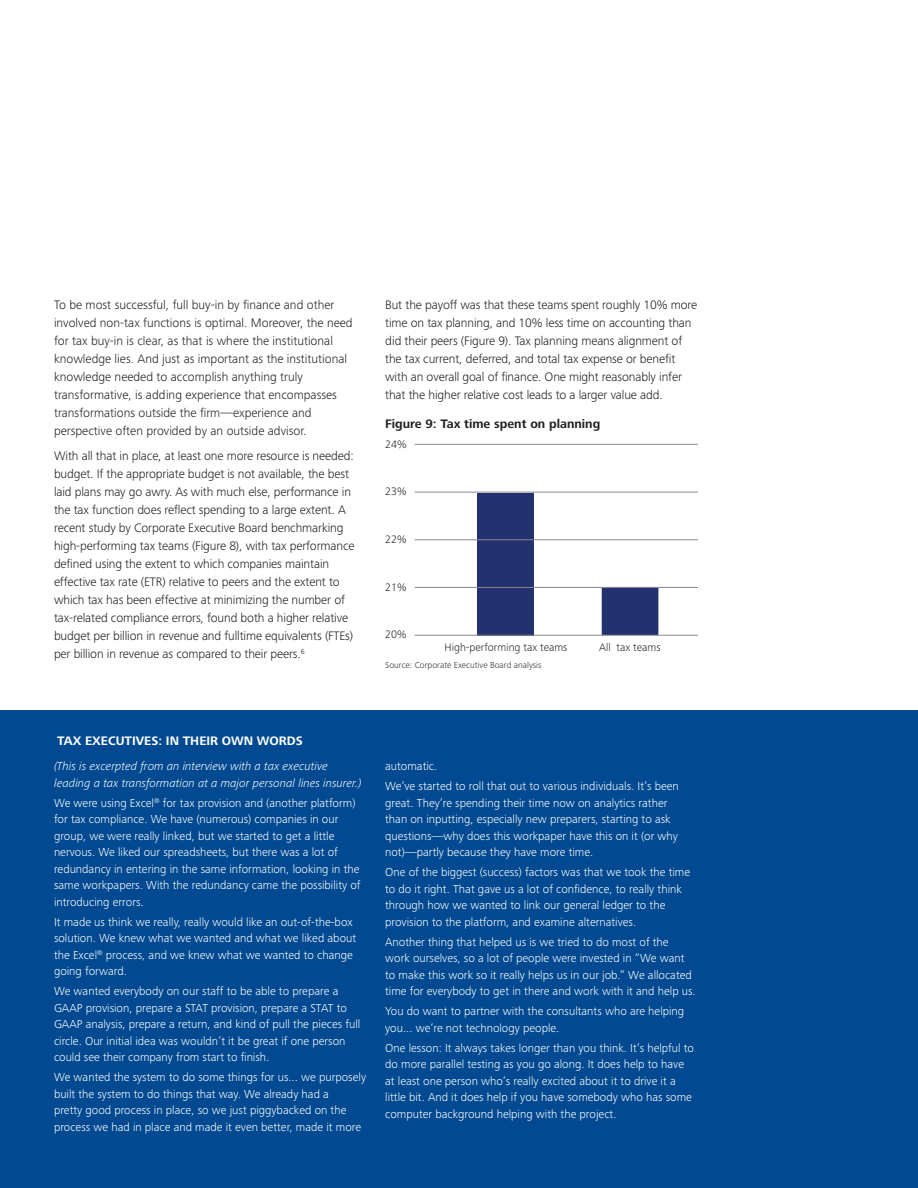
<style>
.page{position:relative;width:918px;height:1188px;background:#fff}
.page>*{position:absolute;margin:0;border:0;box-sizing:border-box;transform-origin:0 0}
.Body_copy{font:300 12.75px/18px "Frutiger Next Pro";letter-spacing:-.01em;color:#231f20}
.Body_copy-2{font:700 12.75px "Frutiger Next Pro";color:#231f20}
.B_Subhead_reversed{font:700 12.75px "Frutiger Next Pro";color:#fff}
.Body_copy_reversed{font:300 12px/16.5px "Frutiger Next Pro";color:#fff}
.Body_copy_reversed-2{font:italic 300 12px/16.5px "Frutiger Next Pro";color:#fff}
.t1{font:300 11.25px "Frutiger Next Pro";color:#27292b}
.t2{font:300 9px "Frutiger Next Pro";color:#2f3030}
</style>
<div class="page">
<div style="left:0;top:711px;width:918px;height:477px;background:#014990"></div>
<div style="left:477px;top:493px;width:57px;height:142px;background:#24316f"></div>
<div style="left:602px;top:588px;width:56px;height:47px;background:#24316f"></div>
<hr style="left:415px;top:635px;width:283px;height:1px;background:#86888e">
<hr style="left:415px;top:587px;width:283px;height:1px;background:#86888e">
<hr style="left:415px;top:539px;width:283px;height:1px;background:#86888e">
<hr style="left:415px;top:492px;width:283px;height:1px;background:#86888e">
<hr style="left:415px;top:444px;width:283px;height:1px;background:#86888e">
<p class="Body_copy" style="left:54px;top:296px;width:300px">To be most successful, full buy-in by finance and other involved non-tax functions is optimal. Moreover, the need for tax buy-in is clear, as that is where the institutional knowledge lies. And just as important as the institutional knowledge needed to accomplish anything truly transformative, is adding experience that encompasses transformations outside the firm—experience and perspective often provided by an outside advisor.</p>
<p class="Body_copy" style="left:54px;top:447px;width:302px">With all that in place, at least one more resource is needed: budget. If the appropriate budget is not available, the best laid plans may go awry. As with much else, performance in the tax function does reflect spending to a large extent. A recent study by Corporate Executive Board benchmarking high-performing tax teams (Figure 8), with tax performance defined using the extent to which companies maintain effective tax rate (ETR) relative to peers and the extent to which tax has been effective at minimizing the number of tax-related compliance errors, found both a higher relative budget per billion in revenue and fulltime equivalents (FTEs) per billion in revenue as compared to their peers.<sup>6</sup></p>
<p class="Body_copy" style="left:385px;top:296px;width:314px">But the payoff was that these teams spent roughly 10% more time on tax planning, and 10% less time on accounting than did their peers (Figure 9). Tax planning means alignment of the tax current, deferred, and total tax expense or benefit with an overall goal of finance. One might reasonably infer that the higher relative cost leads to a larger value add.</p>
<p class="Body_copy-2" style="left:385px;top:417px;width:217px">Figure 9: Tax time spent on planning</p>
<p class="t1" style="left:385px;top:437px;width:23px">24%</p>
<p class="t1" style="left:385px;top:485px;width:23px">23%</p>
<p class="t1" style="left:385px;top:533px;width:23px">22%</p>
<p class="t1" style="left:385px;top:581px;width:23px">21%</p>
<p class="t1" style="left:385px;top:628px;width:23px">20%</p>
<p class="t1" style="left:445px;top:640px;width:124px">High-performing tax teams</p>
<p class="t1" style="left:599px;top:640px;width:63px">All tax teams</p>
<p class="t2" style="left:385px;top:660px;width:158px">Source: Corporate Executive Board analysis</p>
<p class="B_Subhead_reversed" style="left:57px;top:733px;width:247px">TAX EXECUTIVES: IN THEIR OWN WORDS</p>
<p class="Body_copy_reversed-2" style="left:54px;top:758px;width:309px">(This is excerpted from an interview with a tax executive leading a tax transformation at a major personal lines insurer.)</p>
<p class="Body_copy_reversed" style="left:54px;top:795px;width:308px">We were using Excel<sup>®</sup> for tax provision and (another platform) for tax compliance. We have (numerous) companies in our group, we were really linked, but we started to get a little nervous. We liked our spreadsheets, but there was a lot of redundancy in entering in the same information, looking in the same workpapers. With the redundancy came the possibility of introducing errors.</p>
<p class="Body_copy_reversed" style="left:54px;top:914px;width:304px">It made us think we really, really would like an out-of-the-box solution. We knew what we wanted and what we liked about the Excel<sup>®</sup> process, and we knew what we wanted to change going forward.</p>
<p class="Body_copy_reversed" style="left:54px;top:983px;width:308px">We wanted everybody on our staff to be able to prepare a GAAP provision, prepare a STAT provision, prepare a STAT to GAAP analysis, prepare a return, and kind of pull the pieces full circle. Our initial idea was wouldn’t it be great if one person could see their company from start to finish.</p>
<p class="Body_copy_reversed" style="left:54px;top:1069px;width:314px">We wanted the system to do some things for us... we purposely built the system to do things that way. We already had a<br>pretty good process in place, so we just piggybacked on the process we had in place and made it even better, made it more</p>
<p class="Body_copy_reversed" style="left:385px;top:758px;width:54px">automatic.</p>
<p class="Body_copy_reversed" style="left:385px;top:778px;width:295px">We’ve started to roll that out to various individuals. It’s been great. They’re spending their time now on analytics rather than on inputting, especially new preparers, starting to ask questions—why does this workpaper have this on it (or why not)—partly because they have more time.</p>
<p class="Body_copy_reversed" style="left:385px;top:864px;width:307px">One of the biggest (success) factors was that we took the time to do it right. That gave us a lot of confidence, to really think through how we wanted to link our general ledger to the provision to the platform, and examine alternatives.</p>
<p class="Body_copy_reversed" style="left:385px;top:934px;width:312px">Another thing that helped us is we tried to do most of the work ourselves, so a lot of people were invested in “We want to make this work so it really helps us in our job.” We allocated time for everybody to get in there and work with it and help us.</p>
<p class="Body_copy_reversed" style="left:385px;top:1003px;width:301px">You do want to partner with the consultants who are helping you... we’re not technology people.</p>
<p class="Body_copy_reversed" style="left:385px;top:1040px;width:310px">One lesson: It always takes longer than you think. It’s helpful to do more parallel testing as you go along. It does help to have at least one person who’s really excited about it to drive it a little bit. And it does help if you have somebody who has some computer background helping with the project.</p>
</div>
